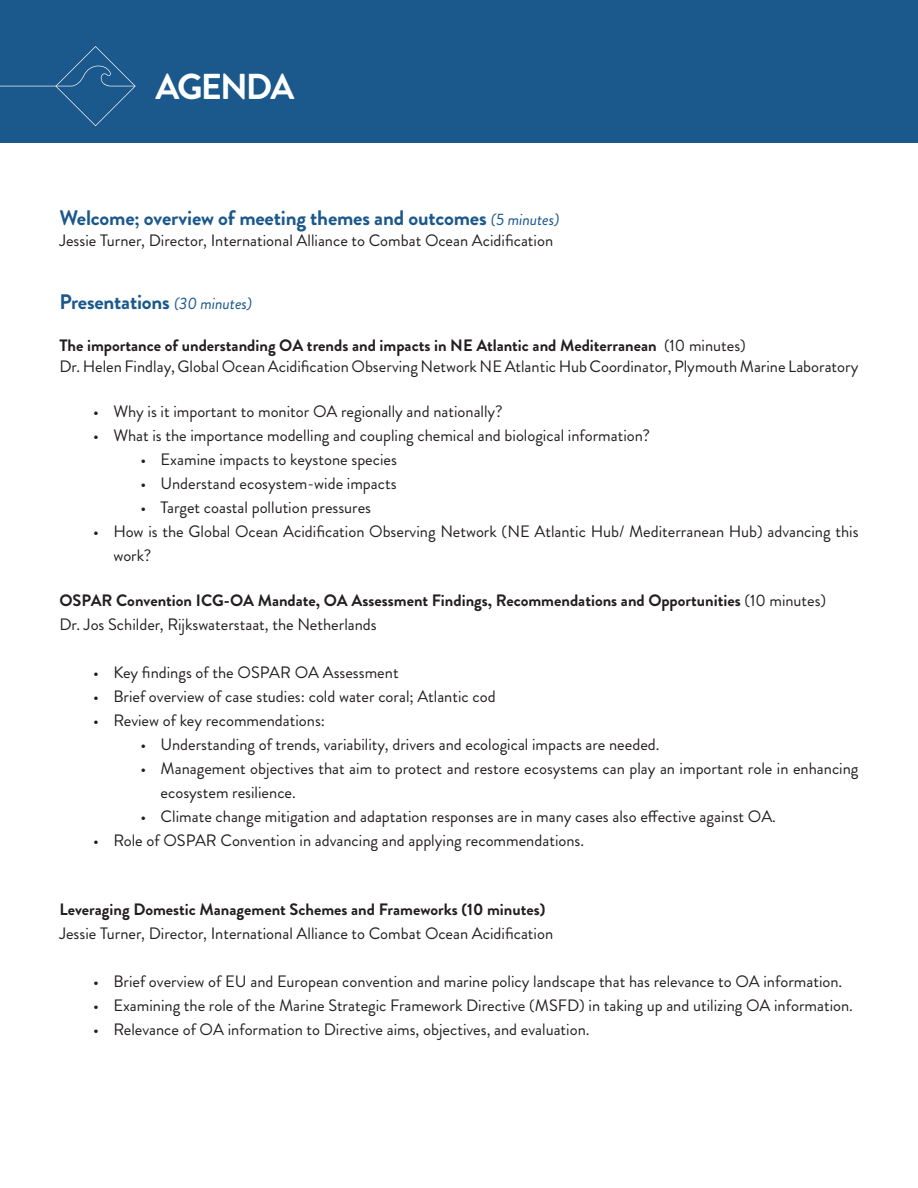
<style>
.page{position:relative;width:918px;height:1188px;background:#fff}
.page>*{position:absolute;margin:0;border:0;box-sizing:border-box;transform-origin:0 0}
.t1{font:700 36px "Brandon Grotesque";letter-spacing:-.055em;color:#fff}
.t2{font:700 21px "Brandon Grotesque";letter-spacing:-.01em;color:#1b588c}
.t3{font:16.5px/24px "Brandon Grotesque";color:#231f20}
.t4{font:700 16.5px "Brandon Grotesque";color:#231f20}
.s1{font-weight:400;font-style:italic;font-size:16.5px}
.s2{font-weight:400}
</style>
<div class="page">
<div style="left:0;top:0;width:918px;height:143px;background:#1b588c"></div>
<svg style="left:0;top:46px;width:136px;height:80px"></svg>
<p class="t1" style="left:156px;top:61px;width:140px">AGENDA</p>
<p class="t2" style="left:59px;top:203px;width:501px">Welcome; overview of meeting themes and outcomes <span class="s1">(5 minutes)</span></p>
<p class="t3" style="left:59px;top:229px;width:495px">Jessie Turner, Director, International Alliance to Combat Ocean Acidification</p>
<p class="t2" style="left:59px;top:287px;width:194px">Presentations <span class="s1">(30 minutes)</span></p>
<p class="t4" style="left:59px;top:334px;width:688px">The importance of understanding OA trends and impacts in NE Atlantic and Mediterranean <span class="s2">(10 minutes)</span></p>
<p class="t3" style="left:59px;top:355px;width:801px">Dr. Helen Findlay, Global Ocean Acidification Observing Network NE Atlantic Hub Coordinator, Plymouth Marine Laboratory</p>
<p class="t3" style="left:93px;top:400px;width:411px">• Why is it important to monitor OA regionally and nationally?</p>
<p class="t3" style="left:93px;top:424px;width:559px">• What is the importance modelling and coupling chemical and biological information?</p>
<p class="t3" style="left:140px;top:448px;width:258px">• Examine impacts to keystone species</p>
<p class="t3" style="left:140px;top:472px;width:258px">• Understand ecosystem-wide impacts</p>
<p class="t3" style="left:140px;top:496px;width:232px">• Target coastal pollution pressures</p>
<p class="t3" style="left:113px;top:520px;width:747px;text-indent:-20px">• How is the Global Ocean Acidification Observing Network (NE Atlantic Hub/ Mediterranean Hub) advancing this work?</p>
<p class="t4" style="left:59px;top:589px;width:768px">OSPAR Convention ICG-OA Mandate, OA Assessment Findings, Recommendations and Opportunities <span class="s2">(10 minutes)</span></p>
<p class="t3" style="left:59px;top:613px;width:319px">Dr. Jos Schilder, Rijkswaterstaat, the Netherlands</p>
<p class="t3" style="left:93px;top:661px;width:307px">• Key findings of the OSPAR OA Assessment</p>
<p class="t3" style="left:93px;top:685px;width:404px">• Brief overview of case studies: cold water coral; Atlantic cod</p>
<p class="t3" style="left:93px;top:709px;width:233px">• Review of key recommendations:</p>
<p class="t3" style="left:140px;top:733px;width:521px">• Understanding of trends, variability, drivers and ecological impacts are needed.</p>
<p class="t3" style="left:161px;top:757px;width:699px;text-indent:-20px">• Management objectives that aim to protect and restore ecosystems can play an important role in enhancing ecosystem resilience.</p>
<p class="t3" style="left:140px;top:805px;width:637px">• Climate change mitigation and adaptation responses are in many cases also effective against OA.</p>
<p class="t3" style="left:93px;top:829px;width:493px">• Role of OSPAR Convention in advancing and applying recommendations.</p>
<p class="t4" style="left:59px;top:898px;width:487px">Leveraging Domestic Management Schemes and Frameworks (10 minutes)</p>
<p class="t3" style="left:59px;top:922px;width:495px">Jessie Turner, Director, International Alliance to Combat Ocean Acidification</p>
<p class="t3" style="left:93px;top:970px;width:751px">• Brief overview of EU and European convention and marine policy landscape that has relevance to OA information.</p>
<p class="t3" style="left:93px;top:994px;width:761px">• Examining the role of the Marine Strategic Framework Directive (MSFD) in taking up and utilizing OA information.</p>
<p class="t3" style="left:93px;top:1018px;width:498px">• Relevance of OA information to Directive aims, objectives, and evaluation.</p>
</div>
